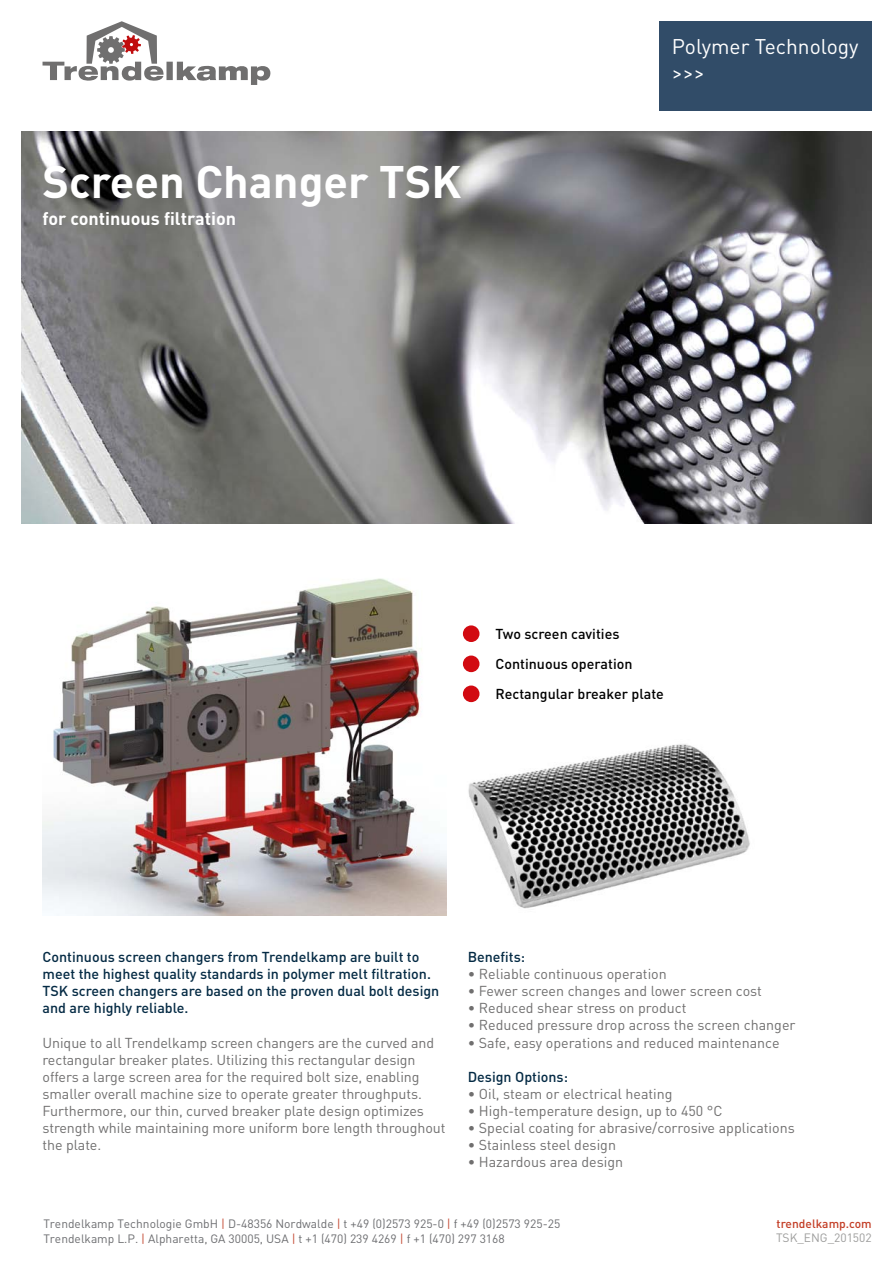
<style>
.page{position:relative;width:893px;height:1263px;background:#fff}
.page>*{position:absolute;margin:0;border:0;box-sizing:border-box;transform-origin:0 0}
.t1{font:700 45px "DIN";color:#fff}
.t2{font:21px/25.2px "DIN";color:#fff}
.t3{font:700 18px "DIN";color:#fff}
.t4{font:14.25px/17.1px "DIN";letter-spacing:-.005em;color:#706f6f}
.t5{font:500 14.25px/17.1px "DIN";color:#042a44}
.t6{font:500 14.25px/30px "DIN";color:#000}
.t7{font:12px "DIN";color:#6c6d70}
.t8{font:12px "DINOT";color:#6c6d70}
.t9{font:500 12px "DIN";color:#c33e26}
.t10{font:12px "DIN";color:#9d9d9c}
.s1{color:#c34731}
.s2{font-family:"DIN"}
.s3{font-family:"DIN";color:#c34731}
</style>
<div class="page">
<img style="left:21px;top:132px;width:851px;height:391px">
<img style="left:468px;top:744px;width:282px;height:165px">
<div style="left:463px;top:655px;width:16px;height:17px;background:#d20a11;border-radius:50%"></div>
<div style="left:463px;top:625px;width:16px;height:17px;background:#d20a11;border-radius:50%"></div>
<div style="left:463px;top:685px;width:16px;height:17px;background:#d20a11;border-radius:50%"></div>
<svg style="left:43px;top:21px;width:228px;height:64px"></svg>
<div style="left:659px;top:21px;width:213px;height:90px;background:#314c68"></div>
<img style="left:43px;top:578px;width:403px;height:337px">
<h1 class="t1" style="left:43px;top:152px;width:420px">Screen Changer TSK</h1>
<p class="t3" style="left:43px;top:206px;width:195px">for continuous filtration</p>
<h2 class="t2" style="left:672px;top:34px;width:188px">Polymer Technology &gt;&gt;&gt;</h2>
<p class="t6" style="left:495px;top:618px;width:170px">Two screen cavities<br>Continuous operation<br>Rectangular breaker plate</p>
<p class="t5" style="left:43px;top:948px;width:398px">Continuous screen changers from Trendelkamp are built to meet the highest quality standards in polymer melt filtration.<br>TSK screen changers are based on the proven dual bolt design and are highly reliable.</p>
<p class="t4" style="left:43px;top:1034px;width:404px">Unique to all Trendelkamp screen changers are the curved and rectangular breaker plates. Utilizing this rectangular design offers a large screen area for the required bolt size, enabling smaller overall machine size to operate greater throughputs.<br>Furthermore, our thin, curved breaker plate design optimizes strength while maintaining more uniform bore length throughout the plate.</p>
<p class="t5" style="left:468px;top:948px;width:59px">Benefits:</p>
<p class="t4" style="left:468px;top:966px;width:201px">• Reliable continuous operation</p>
<p class="t4" style="left:468px;top:983px;width:296px">• Fewer screen changes and lower screen cost</p>
<p class="t4" style="left:468px;top:1000px;width:220px">• Reduced shear stress on product</p>
<p class="t4" style="left:468px;top:1017px;width:329px">• Reduced pressure drop across the screen changer</p>
<p class="t4" style="left:468px;top:1034px;width:313px">• Safe, easy operations and reduced maintenance</p>
<p class="t5" style="left:468px;top:1067px;width:102px">Design Options:</p>
<p class="t4" style="left:468px;top:1085px;width:206px">• Oil, steam or electrical heating</p>
<p class="t4" style="left:468px;top:1102px;width:256px">• High-temperature design, up to 450 °C</p>
<p class="t4" style="left:468px;top:1119px;width:329px">• Special coating for abrasive/corrosive applications</p>
<p class="t4" style="left:468px;top:1137px;width:150px">• Stainless steel design</p>
<p class="t4" style="left:468px;top:1154px;width:157px">• Hazardous area design</p>
<p class="t7" style="left:43px;top:1217px;width:518px">Trendelkamp Technologie GmbH <span class="s1">|</span> D-48356 Nordwalde <span class="s1">|</span> t +49 (0)2573 925-0 <span class="s1">|</span> f +49 (0)2573 925-25</p>
<p class="t8" style="left:43px;top:1231px;width:463px"><span class="s2">Trendelkamp L.P.</span> <span class="s3">|</span> Alpharetta, <span class="s2">GA</span> 30005<span class="s2">, USA</span> <span class="s3">|</span> <span class="s2">t +1 (</span>47<span class="s2">0)</span> 239 4269 <span class="s3">|</span> <span class="s2">f +1 (</span>470<span class="s2">)</span> 297 3168</p>
<p class="t9" style="left:777px;top:1216px;width:97px">trendelkamp.com</p>
<p class="t10" style="left:776px;top:1231px;width:97px">TSK_ENG_201502</p>
</div>
